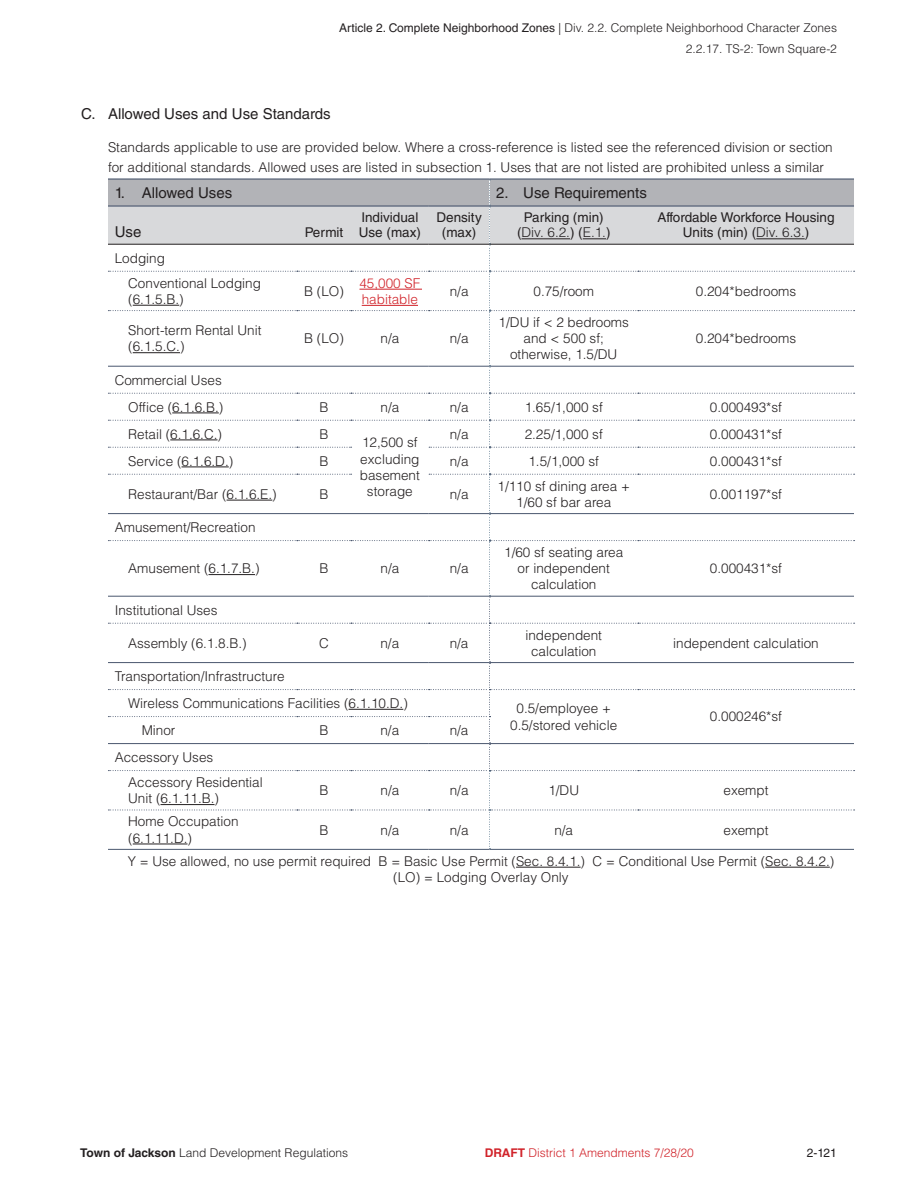
<style>
.page{position:relative;width:918px;height:1188px;background:#fff}
.page>*{position:absolute;margin:0;border:0;box-sizing:border-box;transform-origin:0 0}
.t1{font:15px "Helvetica LT Std";color:#231f20}
.t2{font:300 13.5px/16.2px "Helvetica LT Std";color:#231f20;text-align:center}
.t3{font:13.5px/15px "Helvetica LT Std";color:#231f20;text-align:center}
.t4{font:300 13.5px/16.2px "Helvetica LT Std";color:#d1232a}
.t5{font:300 12px/20.2px "Helvetica LT Std";color:#231f20;text-align:right}
.t6{font:300 12px "Helvetica LT Std";color:#d1232a}
.t7{font:12px "Helvetica LT Std";color:#231f20}
.s1{font-weight:400}
.s2{font-weight:300}
.s3{font-weight:700}
</style>
<div class="page">
<hr style="left:108px;top:178px;width:189px;height:2px;background:#4a576e">
<hr style="left:297px;top:178px;width:54px;height:2px;background:#4a576e">
<hr style="left:351px;top:178px;width:78px;height:2px;background:#4a576e">
<hr style="left:429px;top:178px;width:61px;height:2px;background:#4a576e">
<hr style="left:490px;top:178px;width:148px;height:2px;background:#4a576e">
<hr style="left:638px;top:178px;width:216px;height:2px;background:#4a576e">
<hr style="left:108px;top:849px;width:189px;height:1px;background:#4a576e">
<hr style="left:297px;top:849px;width:54px;height:1px;background:#4a576e">
<hr style="left:351px;top:849px;width:78px;height:1px;background:#4a576e">
<hr style="left:429px;top:849px;width:61px;height:1px;background:#4a576e">
<hr style="left:490px;top:849px;width:148px;height:1px;background:#4a576e">
<hr style="left:638px;top:849px;width:216px;height:1px;background:#4a576e">
<svg style="left:108px;top:179px;width:747px;height:670px"></svg>
<hr style="left:756px;top:238px;width:49px;height:1px;background:#231f20">
<hr style="left:133px;top:305px;width:46px;height:1px;background:#231f20">
<hr style="left:359px;top:289px;width:63px;height:1px;background:#d1232a">
<hr style="left:362px;top:305px;width:56px;height:1px;background:#d1232a">
<hr style="left:133px;top:352px;width:47px;height:1px;background:#231f20">
<hr style="left:172px;top:413px;width:47px;height:1px;background:#231f20">
<hr style="left:170px;top:440px;width:48px;height:1px;background:#231f20">
<hr style="left:182px;top:467px;width:47px;height:1px;background:#231f20">
<hr style="left:227px;top:500px;width:45px;height:1px;background:#231f20">
<hr style="left:209px;top:574px;width:46px;height:1px;background:#231f20">
<hr style="left:349px;top:709px;width:54px;height:1px;background:#231f20">
<hr style="left:161px;top:804px;width:54px;height:1px;background:#231f20">
<hr style="left:133px;top:844px;width:55px;height:1px;background:#231f20">
<hr style="left:516px;top:867px;width:65px;height:1px;background:#231f20">
<hr style="left:765px;top:867px;width:65px;height:1px;background:#231f20">
<p class="t5" style="left:339px;top:18px;width:499px"><span class="s1">Article 2. Complete Neighborhood Zones</span> | Div. 2.2. Complete Neighborhood Character Zones<br>2.2.17. TS-2: Town Square-2</p>
<p class="t1" style="left:81px;top:105px;width:251px">C. Allowed Uses and Use Standards</p>
<p class="t2" style="left:108px;top:137px;width:726px;line-height:20.1px;text-align:left">Standards applicable to use are provided below. Where a cross-reference is listed see the referenced division or section for additional standards. Allowed uses are listed in subsection 1. Uses that are not listed are prohibited unless a similar</p>
<p class="t1" style="left:115px;top:184px;width:119px">1. Allowed Uses</p>
<p class="t1" style="left:496px;top:184px;width:152px">2. Use Requirements</p>
<p class="t1" style="left:115px;top:224px;width:28px">Use</p>
<p class="t3" style="left:305px;top:225px;width:40px">Permit</p>
<p class="t3" style="left:359px;top:210px;width:64px;text-align:left">Individual<br>Use (max)</p>
<p class="t3" style="left:436px;top:210px;width:47px">Density (max)</p>
<p class="t3" style="left:517px;top:210px;width:95px">Parking (min) (<span class="s2">Div. 6.2.</span>) (<span class="s2">E.1.</span>)</p>
<p class="t3" style="left:657px;top:210px;width:179px">Affordable Workforce Housing<br>Units (min) (<span class="s2">Div. 6.3.</span>)</p>
<p class="t2" style="left:128px;top:245px;width:134px;line-height:25px;text-align:left;text-indent:-14px">Lodging<br>Conventional Lodging</p>
<p class="t2" style="left:128px;top:291px;width:57px">(6.1.5.B.)</p>
<p class="t2" style="left:304px;top:283px;width:41px">B (LO)</p>
<p class="t4" style="left:359px;top:275px;width:62px">45,000 SF habitable</p>
<p class="t2" style="left:450px;top:283px;width:20px">n/a</p>
<p class="t2" style="left:533px;top:283px;width:62px">0.75/room</p>
<p class="t2" style="left:696px;top:283px;width:102px">0.204*bedrooms</p>
<p class="t2" style="left:128px;top:322px;width:135px;text-align:left">Short-term Rental Unit (6.1.5.C.)</p>
<p class="t2" style="left:304px;top:330px;width:41px">B (LO)</p>
<p class="t2" style="left:380px;top:330px;width:20px">n/a</p>
<p class="t2" style="left:450px;top:330px;width:20px">n/a</p>
<p class="t2" style="left:499px;top:314px;width:132px">1/DU if &lt; 2 bedrooms and &lt; 500 sf; otherwise, 1.5/DU</p>
<p class="t2" style="left:696px;top:330px;width:102px">0.204*bedrooms</p>
<p class="t2" style="left:115px;top:366px;width:110px;line-height:27px;text-align:right">Commercial Uses<br>Office (6.1.6.B.)</p>
<p class="t2" style="left:319px;top:399px;width:11px">B</p>
<p class="t2" style="left:380px;top:399px;width:20px">n/a</p>
<p class="t2" style="left:450px;top:399px;width:20px">n/a</p>
<p class="t2" style="left:525px;top:399px;width:80px">1.65/1,000 sf</p>
<p class="t2" style="left:710px;top:399px;width:74px">0.000493*sf</p>
<p class="t2" style="left:128px;top:426px;width:95px">Retail (6.1.6.C.)</p>
<p class="t2" style="left:319px;top:426px;width:11px">B</p>
<p class="t2" style="left:450px;top:426px;width:20px">n/a</p>
<p class="t2" style="left:525px;top:426px;width:80px">2.25/1,000 sf</p>
<p class="t2" style="left:710px;top:426px;width:74px">0.000431*sf</p>
<p class="t2" style="left:360px;top:434px;width:62px">12,500 sf excluding basement storage</p>
<p class="t2" style="left:128px;top:453px;width:107px">Service (6.1.6.D.)</p>
<p class="t2" style="left:319px;top:453px;width:11px">B</p>
<p class="t2" style="left:450px;top:453px;width:20px">n/a</p>
<p class="t2" style="left:528px;top:453px;width:72px">1.5/1,000 sf</p>
<p class="t2" style="left:710px;top:453px;width:74px">0.000431*sf</p>
<p class="t2" style="left:128px;top:486px;width:150px">Restaurant/Bar (6.1.6.E.)</p>
<p class="t2" style="left:319px;top:486px;width:11px">B</p>
<p class="t2" style="left:450px;top:486px;width:20px">n/a</p>
<p class="t2" style="left:498px;top:478px;width:134px">1/110 sf dining area +<br>1/60 sf bar area</p>
<p class="t2" style="left:710px;top:486px;width:74px">0.001197*sf</p>
<p class="t2" style="left:115px;top:519px;width:142px">Amusement/Recreation</p>
<p class="t2" style="left:128px;top:560px;width:133px">Amusement (6.1.7.B.)</p>
<p class="t2" style="left:319px;top:560px;width:11px">B</p>
<p class="t2" style="left:380px;top:560px;width:20px">n/a</p>
<p class="t2" style="left:450px;top:560px;width:20px">n/a</p>
<p class="t2" style="left:504px;top:544px;width:121px">1/60 sf seating area or independent calculation</p>
<p class="t2" style="left:710px;top:560px;width:74px">0.000431*sf</p>
<p class="t2" style="left:115px;top:602px;width:104px">Institutional Uses</p>
<p class="t2" style="left:128px;top:635px;width:120px">Assembly (6.1.8.B.)</p>
<p class="t2" style="left:319px;top:635px;width:11px">C</p>
<p class="t2" style="left:380px;top:635px;width:20px">n/a</p>
<p class="t2" style="left:450px;top:635px;width:20px">n/a</p>
<p class="t2" style="left:525px;top:627px;width:78px">independent calculation</p>
<p class="t2" style="left:673px;top:635px;width:147px">independent calculation</p>
<p class="t2" style="left:128px;top:663px;width:281px;line-height:27px;text-align:left;text-indent:-14px">Transportation/Infrastructure<br>Wireless Communications Facilities (6.1.10.D.)</p>
<p class="t2" style="left:510px;top:700px;width:109px">0.5/employee +<br>0.5/stored vehicle</p>
<p class="t2" style="left:710px;top:708px;width:74px">0.000246*sf</p>
<p class="t2" style="left:142px;top:722px;width:35px">Minor</p>
<p class="t2" style="left:319px;top:722px;width:11px">B</p>
<p class="t2" style="left:380px;top:722px;width:20px">n/a</p>
<p class="t2" style="left:450px;top:722px;width:20px">n/a</p>
<p class="t2" style="left:128px;top:744px;width:136px;line-height:25px;text-align:left;text-indent:-14px">Accessory Uses<br>Accessory Residential</p>
<p class="t2" style="left:128px;top:790px;width:92px">Unit (6.1.11.B.)</p>
<p class="t2" style="left:319px;top:782px;width:11px">B</p>
<p class="t2" style="left:380px;top:782px;width:20px">n/a</p>
<p class="t2" style="left:450px;top:782px;width:20px">n/a</p>
<p class="t2" style="left:548px;top:782px;width:32px">1/DU</p>
<p class="t2" style="left:724px;top:782px;width:47px">exempt</p>
<p class="t2" style="left:128px;top:813px;width:112px;text-align:left">Home Occupation (6.1.11.D.)</p>
<p class="t2" style="left:319px;top:822px;width:11px">B</p>
<p class="t2" style="left:380px;top:822px;width:20px">n/a</p>
<p class="t2" style="left:450px;top:822px;width:20px">n/a</p>
<p class="t2" style="left:554px;top:822px;width:20px">n/a</p>
<p class="t2" style="left:724px;top:822px;width:47px">exempt</p>
<p class="t2" style="left:128px;top:853px;width:708px">Y = Use allowed, no use permit required B = Basic Use Permit (Sec. 8.4.1.) C = Conditional Use Permit (Sec. 8.4.2.) (LO) = Lodging Overlay Only</p>
<p class="t5" style="left:80px;top:1143px;width:269px"><span class="s3">Town of Jackson</span> Land Development Regulations</p>
<p class="t6" style="left:485px;top:1146px;width:211px"><span class="s3">DRAFT</span> District 1 Amendments 7/28/20</p>
<p class="t7" style="left:807px;top:1146px;width:32px">2-121</p>
</div>
